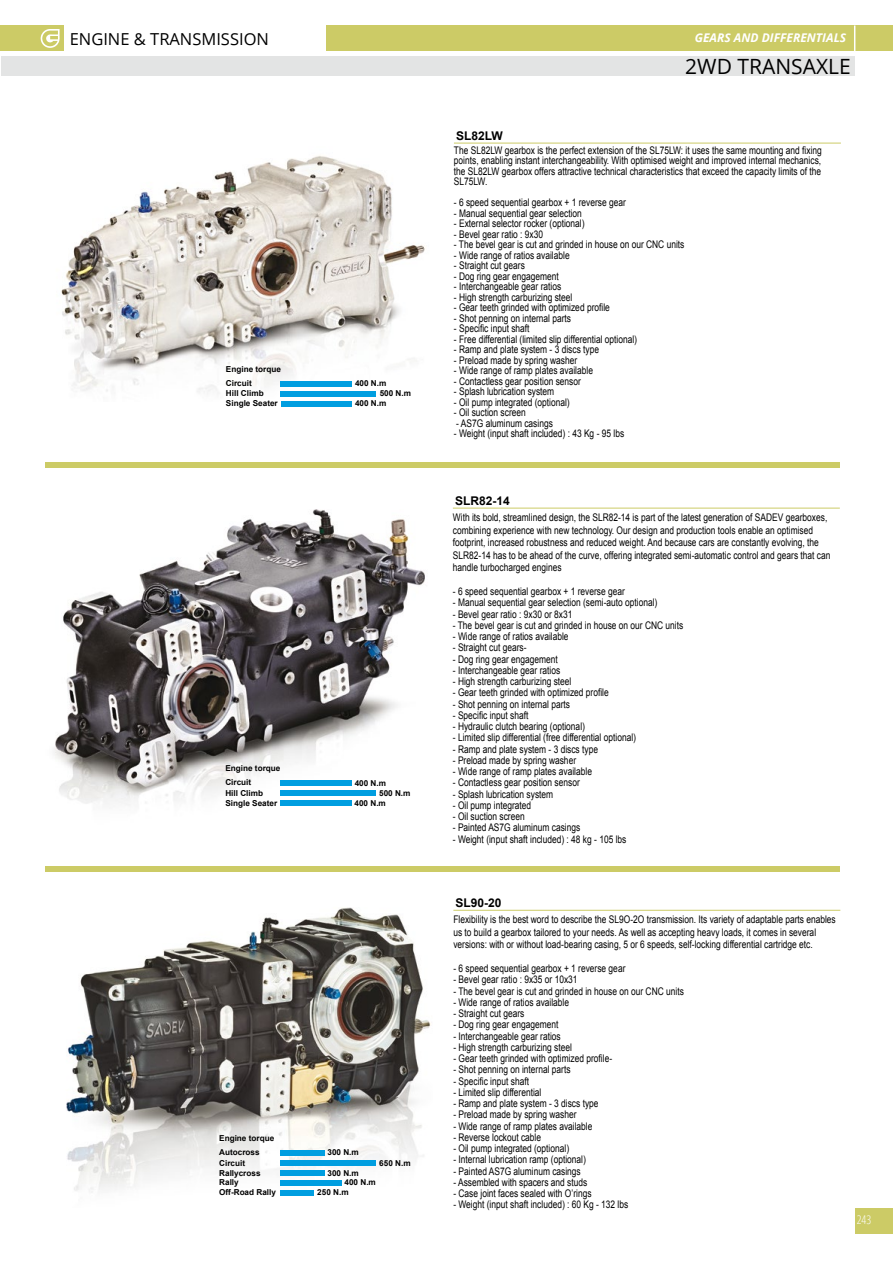
<style>
.page{position:relative;width:893px;height:1263px;background:#fff}
.page>*{position:absolute;margin:0;border:0;box-sizing:border-box;transform-origin:0 0}
.t1{font:21px "Open Sans";color:#000}
.t2{font:16.5px "Open Sans";color:#000}
.t3{font:italic 700 12px "Open Sans";color:#fff}
.t4{font:700 12px "Arial";color:#000}
.t5{font:300 condensed 12px "Open Sans";color:#fff}
.t6{font:10.5px/12.6px "Arial";color:#000;scale:.8 1}
.t7{font:700 8.25px/10.2px "Arial";color:#000}
</style>
<div class="page">
<div style="left:1px;top:56px;width:854px;height:20px;background:#e3e4e4"></div>
<div style="left:326px;top:26px;width:567px;height:25px;background:#cccb66"></div>
<div style="left:0;top:26px;width:64px;height:25px;background:#cccb66"></div>
<img style="left:41px;top:29px;width:19px;height:19px">
<svg style="left:854px;top:26px;width:1px;height:25px"></svg>
<div style="left:855px;top:1208px;width:38px;height:25px;background:#cccb66"></div>
<div style="left:45px;top:866px;width:795px;height:6px;background:#cccb66"></div>
<div style="left:45px;top:462px;width:795px;height:6px;background:#cccb66"></div>
<img style="left:54px;top:509px;width:371px;height:297px">
<hr style="left:453px;top:508px;width:387px;height:1px;background:#cccb66">
<div style="left:280px;top:780px;width:71px;height:6px;background:#009ee0"></div>
<div style="left:280px;top:790px;width:96px;height:6px;background:#009ee0"></div>
<div style="left:280px;top:800px;width:71px;height:6px;background:#009ee0"></div>
<img style="left:66px;top:907px;width:365px;height:289px">
<hr style="left:453px;top:910px;width:387px;height:1px;background:#cccb66">
<div style="left:280px;top:1150px;width:44px;height:5px;background:#009ee0"></div>
<div style="left:280px;top:1160px;width:96px;height:5px;background:#009ee0"></div>
<div style="left:280px;top:1170px;width:44px;height:6px;background:#009ee0"></div>
<div style="left:280px;top:1180px;width:61px;height:6px;background:#009ee0"></div>
<div style="left:280px;top:1190px;width:34px;height:5px;background:#009ee0"></div>
<img style="left:61px;top:155px;width:364px;height:242px">
<hr style="left:454px;top:143px;width:387px;height:1px;background:#cccb66">
<div style="left:281px;top:381px;width:71px;height:5px;background:#009ee0"></div>
<div style="left:281px;top:391px;width:95px;height:5px;background:#009ee0"></div>
<div style="left:281px;top:401px;width:70px;height:5px;background:#009ee0"></div>
<h2 class="t2" style="left:70px;top:28px;width:201px">ENGINE &amp; TRANSMISSION</h2>
<p class="t3" style="left:695px;top:29px;width:153px">GEARS AND DIFFERENTIALS</p>
<p class="t7" style="left:226px;top:364px;width:56px">Engine torque</p>
<p class="t7" style="left:226px;top:378px;width:53px">Circuit<br>Hill Climb<br>Single Seater</p>
<p class="t7" style="left:355px;top:379px;width:33px">400 N.m</p>
<p class="t7" style="left:380px;top:389px;width:33px">500 N.m</p>
<p class="t7" style="left:355px;top:399px;width:33px">400 N.m</p>
<p class="t7" style="left:225px;top:764px;width:56px">Engine torque</p>
<p class="t7" style="left:225px;top:778px;width:53px">Circuit<br>Hill Climb<br>Single Seater</p>
<p class="t7" style="left:355px;top:778px;width:33px">400 N.m</p>
<p class="t7" style="left:379px;top:788px;width:33px">500 N.m</p>
<p class="t7" style="left:354px;top:798px;width:33px">400 N.m</p>
<p class="t7" style="left:219px;top:1133px;width:56px">Engine torque</p>
<p class="t7" style="left:219px;top:1147px;width:43px">Autocross<br>Circuit<br>Rallycross<br>Rally</p>
<p class="t7" style="left:327px;top:1148px;width:33px">300 N.m</p>
<p class="t7" style="left:379px;top:1158px;width:33px">650 N.m</p>
<p class="t7" style="left:344px;top:1168px;width:33px;line-height:9.8px;text-indent:-17px">300 N.m<br>400 N.m</p>
<p class="t7" style="left:219px;top:1187px;width:58px">Off-Road Rally</p>
<p class="t7" style="left:317px;top:1187px;width:33px">250 N.m</p>
<h1 class="t1" style="left:685px;top:52px;width:167px">2WD TRANSAXLE</h1>
<p class="t4" style="left:456px;top:128px;width:48px">SL82LW</p>
<p class="t6" style="left:454px;top:145px;width:461px;line-height:10.5px;text-align:justify">The SL82LW gearbox is the perfect extension of the SL75LW: it uses the same mounting and fixing points, enabling instant interchangeability. With optimised weight and improved internal mechanics, the SL82LW gearbox offers attractive technical characteristics that exceed the capacity limits of the SL75LW.</p>
<p class="t6" style="left:454px;top:196px;width:217px">- 6 speed sequential gearbox + 1 reverse gear</p>
<p class="t6" style="left:454px;top:207px;width:161px">- Manual sequential gear selection</p>
<p class="t6" style="left:454px;top:217px;width:165px">- External selector rocker (optional)</p>
<p class="t6" style="left:454px;top:228px;width:113px">- Bevel gear ratio : 9x30</p>
<p class="t6" style="left:454px;top:238px;width:290px">- The bevel gear is cut and grinded in house on our CNC units</p>
<p class="t6" style="left:454px;top:249px;width:146px">- Wide range of ratios available</p>
<p class="t6" style="left:454px;top:259px;width:90px">- Straight cut gears</p>
<p class="t6" style="left:454px;top:270px;width:133px">- Dog ring gear engagement</p>
<p class="t6" style="left:454px;top:280px;width:136px">- Interchangeable gear ratios</p>
<p class="t6" style="left:454px;top:291px;width:150px">- High strength carburizing steel</p>
<p class="t6" style="left:454px;top:301px;width:196px">- Gear teeth grinded with optimized profile</p>
<p class="t6" style="left:454px;top:312px;width:148px">- Shot penning on internal parts</p>
<p class="t6" style="left:454px;top:322px;width:96px">- Specific input shaft</p>
<p class="t6" style="left:454px;top:333px;width:230px">- Free differential (limited slip differential optional)</p>
<p class="t6" style="left:454px;top:343px;width:183px">- Ramp and plate system - 3 discs type</p>
<p class="t6" style="left:454px;top:354px;width:156px">- Preload made by spring washer</p>
<p class="t6" style="left:454px;top:364px;width:175px">- Wide range of ramp plates available</p>
<p class="t6" style="left:454px;top:375px;width:160px">- Contactless gear position sensor</p>
<p class="t6" style="left:454px;top:385px;width:127px">- Splash lubrication system</p>
<p class="t6" style="left:454px;top:396px;width:146px">- Oil pump integrated (optional)</p>
<p class="t6" style="left:454px;top:406px;width:91px">- Oil suction screen</p>
<p class="t6" style="left:456px;top:417px;width:122px">- AS7G aluminum casings</p>
<p class="t6" style="left:454px;top:427px;width:214px">- Weight (input shaft included) : 43 Kg - 95 lbs</p>
<p class="t4" style="left:455px;top:493px;width:56px">SLR82-14</p>
<p class="t6" style="left:453px;top:511px;width:473px">With its bold, streamlined design, the SLR82-14 is part of the latest generation of SADEV gearboxes, combining experience with new technology. Our design and production tools enable an optimised footprint, increased robustness and reduced weight. And because cars are constantly evolving, the SLR82-14 has to be ahead of the curve, offering integrated semi-automatic control and gears that can handle turbocharged engines</p>
<p class="t6" style="left:453px;top:585px;width:217px">- 6 speed sequential gearbox + 1 reverse gear</p>
<p class="t6" style="left:453px;top:596px;width:257px">- Manual sequential gear selection (semi-auto optional)</p>
<p class="t6" style="left:453px;top:608px;width:151px">- Bevel gear ratio : 9x30 or 8x31</p>
<p class="t6" style="left:453px;top:619px;width:290px">- The bevel gear is cut and grinded in house on our CNC units</p>
<p class="t6" style="left:453px;top:630px;width:146px">- Wide range of ratios available</p>
<p class="t6" style="left:453px;top:641px;width:94px">- Straight cut gears-</p>
<p class="t6" style="left:453px;top:653px;width:133px">- Dog ring gear engagement</p>
<p class="t6" style="left:453px;top:664px;width:136px">- Interchangeable gear ratios</p>
<p class="t6" style="left:453px;top:675px;width:150px">- High strength carburizing steel</p>
<p class="t6" style="left:453px;top:686px;width:196px">- Gear teeth grinded with optimized profile</p>
<p class="t6" style="left:453px;top:698px;width:148px">- Shot penning on internal parts</p>
<p class="t6" style="left:453px;top:709px;width:96px">- Specific input shaft</p>
<p class="t6" style="left:453px;top:720px;width:167px">- Hydraulic clutch bearing (optional)</p>
<p class="t6" style="left:453px;top:731px;width:230px">- Limited slip differential (free differential optional)</p>
<p class="t6" style="left:453px;top:743px;width:183px">- Ramp and plate system - 3 discs type</p>
<p class="t6" style="left:453px;top:754px;width:156px">- Preload made by spring washer</p>
<p class="t6" style="left:453px;top:765px;width:175px">- Wide range of ramp plates available</p>
<p class="t6" style="left:453px;top:776px;width:160px">- Contactless gear position sensor</p>
<p class="t6" style="left:453px;top:788px;width:127px">- Splash lubrication system</p>
<p class="t6" style="left:453px;top:799px;width:100px">- Oil pump integrated</p>
<p class="t6" style="left:453px;top:810px;width:91px">- Oil suction screen</p>
<p class="t6" style="left:453px;top:821px;width:161px">- Painted AS7G aluminum casings</p>
<p class="t6" style="left:453px;top:833px;width:218px">- Weight (input shaft included) : 48 kg - 105 lbs</p>
<p class="t4" style="left:455px;top:895px;width:48px">SL90-20</p>
<p class="t6" style="left:453px;top:913px;width:479px">Flexibility is the best word to describe the SL9O-2O transmission. Its variety of adaptable parts enables us to build a gearbox tailored to your needs. As well as accepting heavy loads, it comes in several versions: with or without load-bearing casing, 5 or 6 speeds, self-locking differential cartridge etc.</p>
<p class="t6" style="left:453px;top:962px;width:217px">- 6 speed sequential gearbox + 1 reverse gear</p>
<p class="t6" style="left:453px;top:973px;width:157px">- Bevel gear ratio : 9x35 or 10x31</p>
<p class="t6" style="left:453px;top:985px;width:290px">- The bevel gear is cut and grinded in house on our CNC units</p>
<p class="t6" style="left:453px;top:996px;width:146px">- Wide range of ratios available</p>
<p class="t6" style="left:453px;top:1007px;width:90px">- Straight cut gears</p>
<p class="t6" style="left:453px;top:1018px;width:133px">- Dog ring gear engagement</p>
<p class="t6" style="left:453px;top:1030px;width:136px">- Interchangeable gear ratios</p>
<p class="t6" style="left:453px;top:1041px;width:150px">- High strength carburizing steel</p>
<p class="t6" style="left:453px;top:1052px;width:200px">- Gear teeth grinded with optimized profile-</p>
<p class="t6" style="left:453px;top:1063px;width:148px">- Shot penning on internal parts</p>
<p class="t6" style="left:453px;top:1075px;width:96px">- Specific input shaft</p>
<p class="t6" style="left:453px;top:1086px;width:112px">- Limited slip differential</p>
<p class="t6" style="left:453px;top:1097px;width:183px">- Ramp and plate system - 3 discs type</p>
<p class="t6" style="left:453px;top:1108px;width:156px">- Preload made by spring washer</p>
<p class="t6" style="left:453px;top:1120px;width:175px">- Wide range of ramp plates available</p>
<p class="t6" style="left:453px;top:1131px;width:111px">- Reverse lockout cable</p>
<p class="t6" style="left:453px;top:1142px;width:146px">- Oil pump integrated (optional)</p>
<p class="t6" style="left:453px;top:1153px;width:167px">- Internal lubrication ramp (optional)</p>
<p class="t6" style="left:453px;top:1165px;width:161px">- Painted AS7G aluminum casings</p>
<p class="t6" style="left:453px;top:1176px;width:169px">- Assembled with spacers and studs</p>
<p class="t6" style="left:453px;top:1187px;width:174px">- Case joint faces sealed with O’rings</p>
<p class="t6" style="left:453px;top:1198px;width:220px">- Weight (input shaft included) : 60 Kg - 132 lbs</p>
<p class="t5" style="left:857px;top:1212px;width:16px">243</p>
</div>
